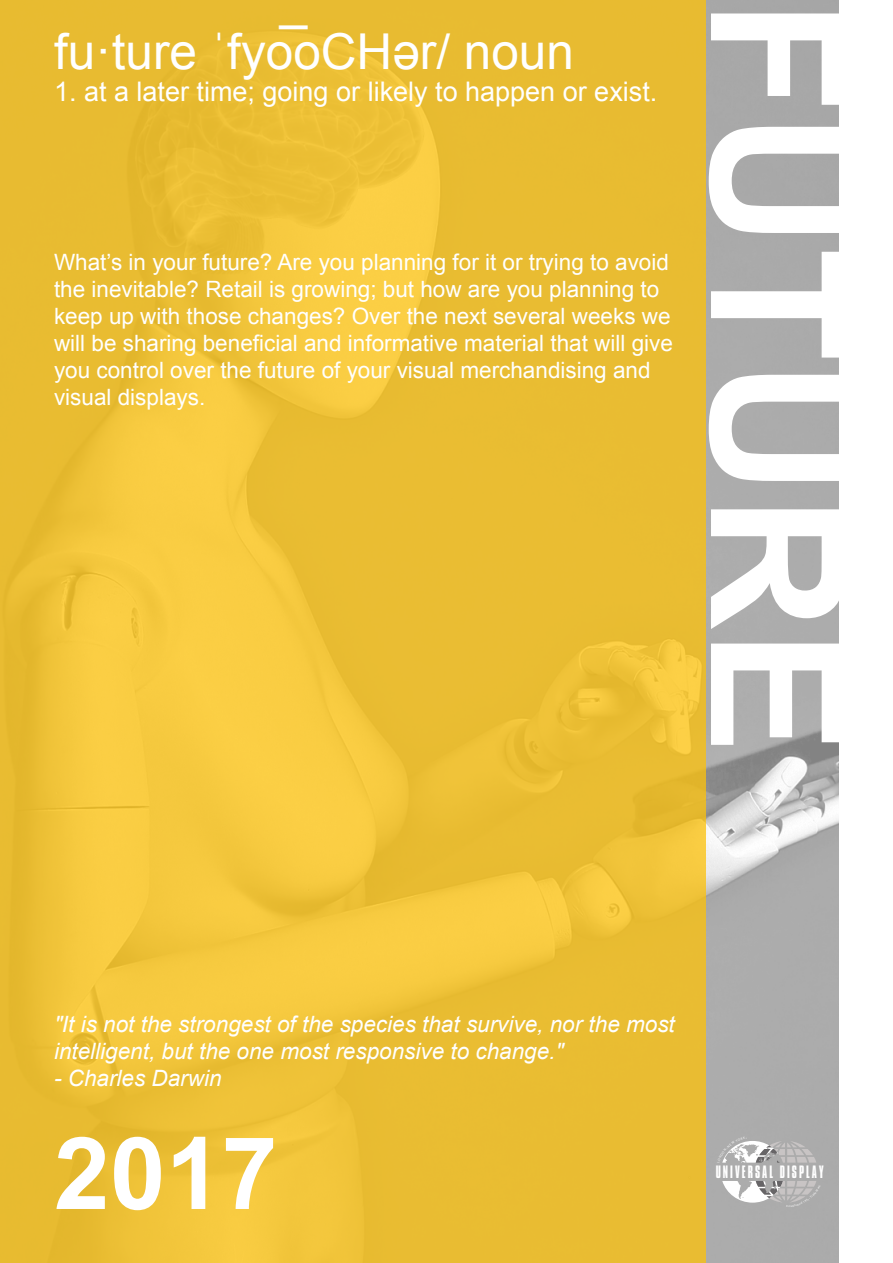
<style>
.page{position:relative;width:893px;height:1263px;background:#fff}
.page>*{position:absolute;margin:0;border:0;box-sizing:border-box;transform-origin:0 0}
.t1{font:700 186px "Arial";color:#fff}
.t2{font:700 100.5px "Arial";color:#fff}
.t3{font:49.5px "Arial";color:#fff}
.t4{font:27px "Arial";color:#fff}
.t5{font:22.5px/27px "Arial";color:#fff}
.t6{font:italic 22.5px/27px "Arial";color:#fff}
.t7{font:15.45px "Compacta BT";letter-spacing:.15em;color:#fff;scale:.88 1}
</style>
<div class="page">
<img style="left:706px;top:0;width:133px;height:1263px">
<div style="left:0;top:0;width:706px;height:1263px;background:linear-gradient(to right,#f0c339,#ebbe33)"></div>
<svg style="left:717px;top:1137px;width:99px;height:26px"></svg>
<svg style="left:722px;top:1181px;width:99px;height:26px"></svg>
<h3 class="t3" style="left:54px;top:19px;width:521px">fu·ture ˈfyo͞oCHər/ noun</h3>
<p class="t4" style="left:54px;top:74px;width:605px">1. at a later time; going or likely to happen or exist.</p>
<p class="t5" style="left:54px;top:249px;width:620px">What’s in your future? Are you planning for it or trying to avoid the inevitable? Retail is growing; but how are you planning to keep up with those changes? Over the next several weeks we will be sharing beneficial and informative material that will give you control over the future of your visual merchandising and visual displays.</p>
<h1 class="t1" style="left:900px;top:0;width:756px;rotate:90deg">FUTURE</h1>
<p class="t6" style="left:54px;top:1011px;width:622px">"It is not the strongest of the species that survive, nor the most intelligent, but the one most responsive to change."</p>
<p class="t6" style="left:54px;top:1065px;width:169px">- Charles Darwin</p>
<h2 class="t2" style="left:54px;top:1107px;width:225px">2017</h2>
<p class="t7" style="left:716px;top:1163px;width:124px">UNIVERSAL DISPLAY</p>
</div>
